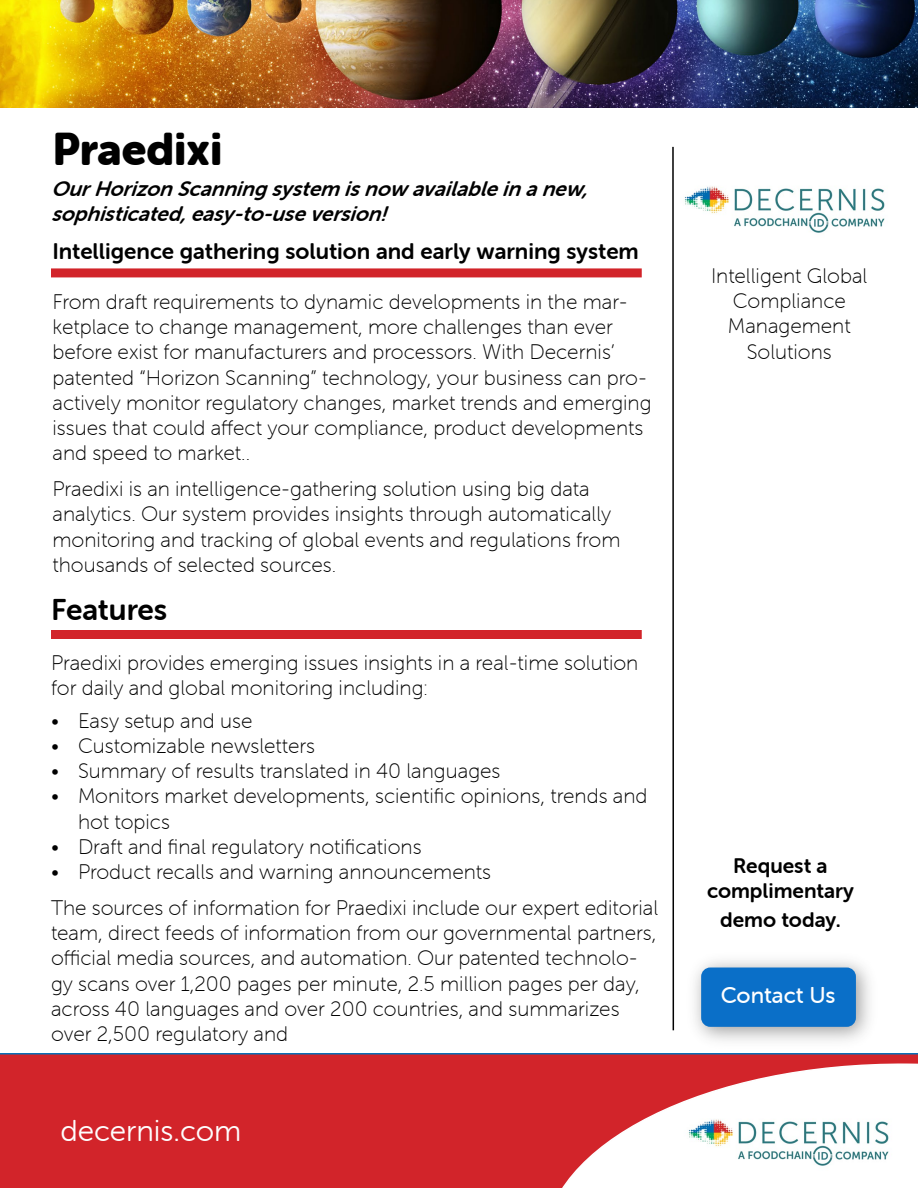
<style>
.page{position:relative;width:918px;height:1188px;background:#fff}
.page>*{position:absolute;margin:0;border:0;box-sizing:border-box;transform-origin:0 0}
.t1{font:45px "Museo Sans Rounded 900";color:#000}
.t2{font:30px "Museo Sans Rounded 300";color:#fefefe}
.t3{font:30px "Museo Sans Rounded 700";color:#000}
.t4{font:22.8px "Museo Sans Rounded 500";color:#fff}
.t5{font:22.5px "Museo Sans Rounded 700";color:#000}
.t6{font:21px/25.2px "Museo Sans Rounded 100";color:#000}
.t7{font:italic 21px/25.2px "Museo Sans Rounded 700";color:#000}
.t8{font:21px/25.2px "Museo Sans Rounded 700";color:#000;text-align:center}
</style>
<div class="page">
<div style="left:0;top:1053px;width:918px;height:135px;background:#d2242a"></div>
<svg style="left:542px;top:1061px;width:376px;height:127px"></svg>
<div style="left:51px;top:268px;width:591px;height:9px;background:#d2242a"></div>
<hr style="left:672px;top:147px;width:2px;height:883px;background:#000">
<img style="left:0;top:0;width:918px;height:107px">
<div style="left:51px;top:630px;width:591px;height:9px;background:#d2242a"></div>
<img style="left:684px;top:186px;width:201px;height:47px">
<img style="left:679px;top:1108px;width:232px;height:66px">
<img style="left:680px;top:960px;width:204px;height:95px">
<div style="left:701px;top:968px;width:155px;height:59px;background:#0a6fc8;border-radius:9px"></div>
<h1 class="t1" style="left:52px;top:123px;width:171px">Praedixi</h1>
<p class="t7" style="left:51px;top:176px;width:545px">OurHorizonScanningsystem isnow availableinanew, sophisticated,easy -to-useversion!</p>
<p class="t5" style="left:52px;top:238px;width:588px">Intelligence gathering solution and early warning system</p>
<p class="t6" style="left:52px;top:289px;width:601px">From draft requirements to dynamic developments in the mar&shy;ketplace to change management, more challenges than ever before exist for manufacturers and processors. With Decernis’ patented “Horizon Scanning” technology, your business can pro&shy;actively monitor regulatory changes, market trends and emerging issues that could affect your compliance, product developments and speed to market..</p>
<p class="t6" style="left:52px;top:477px;width:570px">Praedixi is an intelligence-gathering solution using big data analytics. Our system provides insights through automatically monitoring and tracking of global events and regulations from thousands of selected sources.</p>
<h2 class="t3" style="left:51px;top:592px;width:118px">Features</h2>
<p class="t6" style="left:51px;top:650px;width:589px">Praedixi provides emerging issues insights in a real-time solution for daily and global monitoring including:</p>
<p class="t6" style="left:51px;top:708px;width:203px">• Easy setup and use</p>
<p class="t6" style="left:51px;top:733px;width:266px">• Customizable newsletters</p>
<p class="t6" style="left:51px;top:759px;width:451px">• Summary of results translated in 40 languages</p>
<p class="t6" style="left:78px;top:784px;width:571px;text-indent:-27px">• Monitors market developments, scientific opinions, trends and hot topics</p>
<p class="t6" style="left:51px;top:834px;width:372px">• Draft and final regulatory notifications</p>
<p class="t6" style="left:51px;top:854px;width:609px;line-height:36px">• Product recalls and warning announcements<br>The sources of information for Praedixi include our expert editorial</p>
<p class="t6" style="left:51px;top:921px;width:607px">team, direct feeds of information from our governmental partners, official media sources, and automation. Our patented technolo&shy;gy scans over 1,200 pages per minute, 2.5 million pages per day, across 40 languages and over 200 countries, and summarizes over 2,500 regulatory and</p>
<h2 class="t2" style="left:60px;top:1114px;width:183px">decernis.com</h2>
<p class="t6" style="left:711px;top:263px;width:158px;text-align:center">Intelligent Global<br>Compliance<br>Management<br>Solutions</p>
<p class="t8" style="left:707px;top:853px;width:148px">Request a complimentary</p>
<p class="t8" style="left:720px;top:907px;width:122px">demo today.</p>
<p class="t4" style="left:721px;top:983px;width:116px">Contact Us</p>
</div>
